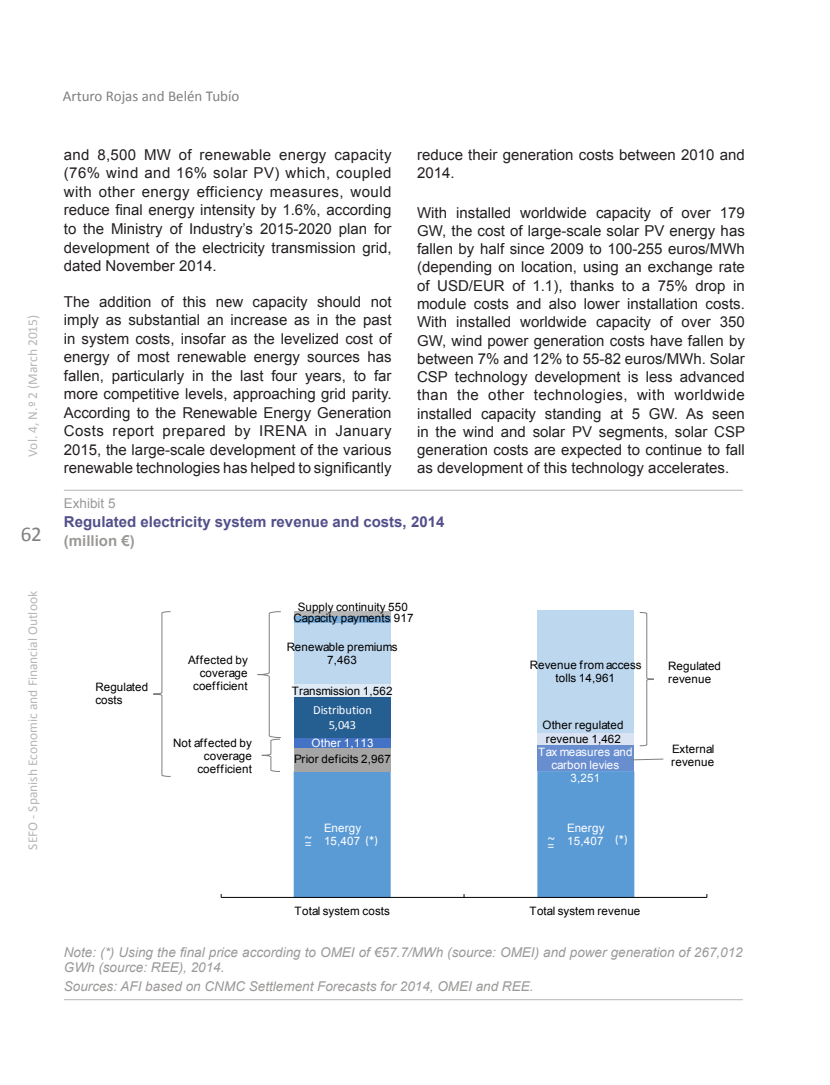
<style>
.page{position:relative;width:830px;height:1085px;background:#fff}
.page>*{position:absolute;margin:0;border:0;box-sizing:border-box;transform-origin:0 0}
.t1{font:21px "Calibri";color:#7f807f}
._07-Texto_general{font:15px/18.5px "Arial";color:#231f20;text-align:justify}
._10-Exhibit-Table__T{font:700 15px "Arial";color:#524f8a}
.t2{font:15px "Calibri";color:#7f807f}
._11-Exhibit-Table__S{font:700 15px "Arial";color:#9b9998}
.t3{font:14.1px "Calibri";color:#fff}
._12-Exhibit-Table__s{font:italic 13.5px/15px "Arial";color:#9b9998}
.t4{font:13.5px "Calibri";color:#b7b5b5}
._09-Exhibit-Table__p{font:13.5px "Arial";color:#9b9998}
.t5{font:12.45px/14.9px "Calibri";letter-spacing:-.015em;color:#fff;text-align:center}
.t6{font:11.55px/13.2px "Arial";letter-spacing:.015em;color:#000}
.t7{font:11.55px/13.2px "Arial";letter-spacing:.015em;color:#fff}
.t8{font:11.55px "Calibri";color:#fff}
.s1{font-family:"Calibri"}
</style>
<div class="page">
<hr style="left:64px;top:490px;width:678px;height:1px;background:#b7b5b5">
<hr style="left:64px;top:999px;width:678px;height:1px;background:#b7b5b5">
<svg style="left:293px;top:771px;width:341px;height:125px;fill:#5b9bd5"></svg>
<div style="left:293px;top:747px;width:97px;height:24px;background:#a5a5a5"></div>
<div style="left:293px;top:737px;width:97px;height:10px;background:#4472c4"></div>
<div style="left:293px;top:696px;width:97px;height:41px;background:#255e91"></div>
<div style="left:293px;top:684px;width:97px;height:12px;background:#deebf7"></div>
<div style="left:293px;top:622px;width:97px;height:62px;background:#bdd7ee"></div>
<div style="left:293px;top:615px;width:97px;height:7px;background:#7cafdd"></div>
<hr style="left:293px;top:611px;width:97px;height:4px;background:#b7b7b7">
<div style="left:537px;top:744px;width:97px;height:27px;background:#698ed0"></div>
<div style="left:537px;top:732px;width:97px;height:12px;background:#dae3f3"></div>
<div style="left:537px;top:610px;width:97px;height:122px;background:#bdd7ee"></div>
<hr style="left:221px;top:896px;width:485px;height:1px;background:#000">
<svg style="left:639px;top:612px;width:15px;height:134px"></svg>
<svg style="left:630px;top:758px;width:34px;height:2px"></svg>
<svg style="left:153px;top:611px;width:18px;height:166px"></svg>
<svg style="left:257px;top:611px;width:24px;height:161px"></svg>
<p class="t4" style="left:24px;top:456px;width:143px;rotate:-90deg">Vol. 4, N.º 2 (March 2015)</p>
<h1 class="t1" style="left:21px;top:520px;width:23px">62</h1>
<p class="t4" style="left:24px;top:849px;width:260px;rotate:-90deg">SEFO - Spanish Economic and Financial Outlook</p>
<p class="t2" style="left:63px;top:86px;width:178px">Arturo Rojas and Belén Tubío</p>
<p class="_07-Texto_general" style="left:64px;top:145px;width:329px">and 8,500 MW of renewable energy capacity (76% wind and 16% solar PV) which, coupled with other energy efficiency measures, would reduce final energy intensity by 1.6%, according to the Ministry of Industry’s 2015-2020 plan for development of the electricity transmission grid, dated November 2014.</p>
<p class="_07-Texto_general" style="left:64px;top:292px;width:329px">The addition of this new capacity should not imply as substantial an increase as in the past in system costs, insofar as the levelized cost of energy of most renewable energy sources has fallen, particularly in the last four years, to far more competitive levels, approaching grid parity.<br>According to the Renewable Energy Generation Costs report prepared by IRENA in January 2015, the large-scale development of the various renewable technologies has helped to significantly</p>
<p class="_07-Texto_general" style="left:417px;top:145px;width:329px">reduce their generation costs between 2010 and<br>2014.</p>
<p class="_07-Texto_general" style="left:417px;top:203px;width:329px">With installed worldwide capacity of over 179<br>GW, the cost of large-scale solar PV energy has fallen by half since 2009 to 100-255 euros/MWh (depending on location, using an exchange rate of USD/EUR of 1.1), thanks to a 75% drop in module costs and also lower installation costs.<br>With installed worldwide capacity of over 350<br>GW, wind power generation costs have fallen by between 7% and 12% to 55-82 euros/MWh. Solar CSP technology development is less advanced than the other technologies, with worldwide installed capacity standing at 5 GW. As seen in the wind and solar PV segments, solar CSP generation costs are expected to continue to fall as development of this technology accelerates.</p>
<p class="_09-Exhibit-Table__p" style="left:64px;top:494px;width:53px">Exhibit 5</p>
<p class="_10-Exhibit-Table__T" style="left:64px;top:511px;width:382px">Regulated electricity system revenue and costs, 2014</p>
<p class="_11-Exhibit-Table__S" style="left:64px;top:531px;width:72px">(million €)</p>
<p class="t6" style="left:95px;top:680px;width:54px">Regulated costs</p>
<p class="t6" style="left:188px;top:653px;width:61px;text-align:right">Affected by coverage coefficient</p>
<p class="t6" style="left:173px;top:736px;width:80px;text-align:right">Not affected by coverage coefficient</p>
<p class="t6" style="left:298px;top:600px;width:111px">Supply continuity 550</p>
<p class="t6" style="left:293px;top:611px;width:121px">Capacity payments 917</p>
<p class="t6" style="left:286px;top:640px;width:112px;text-align:center">Renewable premiums<br>7,463</p>
<p class="t6" style="left:291px;top:683px;width:102px">Transmission 1,562</p>
<p class="t5" style="left:313px;top:702px;width:60px">Distribution<br>5,043</p>
<p class="t7" style="left:311px;top:736px;width:63px">Other 1,113</p>
<p class="t6" style="left:294px;top:752px;width:98px">Prior deficits 2,967</p>
<p class="t6" style="left:529px;top:658px;width:113px;text-align:center">Revenue from access tolls 14,961</p>
<p class="t6" style="left:542px;top:718px;width:82px">Other regulated revenue 1,462</p>
<p class="t7" style="left:538px;top:745px;width:96px;text-align:center">Tax measures and carbon levies<br>3,251</p>
<p class="t7" style="left:324px;top:821px;width:55px">Energy<br>15,407 <span class="s1">(*)</span></p>
<p class="t7" style="left:567px;top:821px;width:39px">Energy<br>15,407</p>
<p class="t3" style="left:304px;top:832px;width:9px">~=</p>
<p class="t3" style="left:547px;top:834px;width:9px">~=</p>
<p class="t8" style="left:614px;top:832px;width:14px">(*)</p>
<p class="t6" style="left:668px;top:659px;width:54px">Regulated revenue</p>
<p class="t6" style="left:671px;top:742px;width:45px">External revenue</p>
<p class="t6" style="left:294px;top:904px;width:97px">Total system costs</p>
<p class="t6" style="left:529px;top:904px;width:112px">Total system revenue</p>
<p class="_12-Exhibit-Table__s" style="left:64px;top:944px;width:680px">Note: (*) Using the final price according to OMEI of €57.7/MWh (source: OMEI) and power generation of 267,012<br>GWh (source: REE), 2014.</p>
<p class="_12-Exhibit-Table__s" style="left:64px;top:978px;width:471px">Sources: AFI based on CNMC Settlement Forecasts for 2014, OMEI and REE.</p>
</div>
